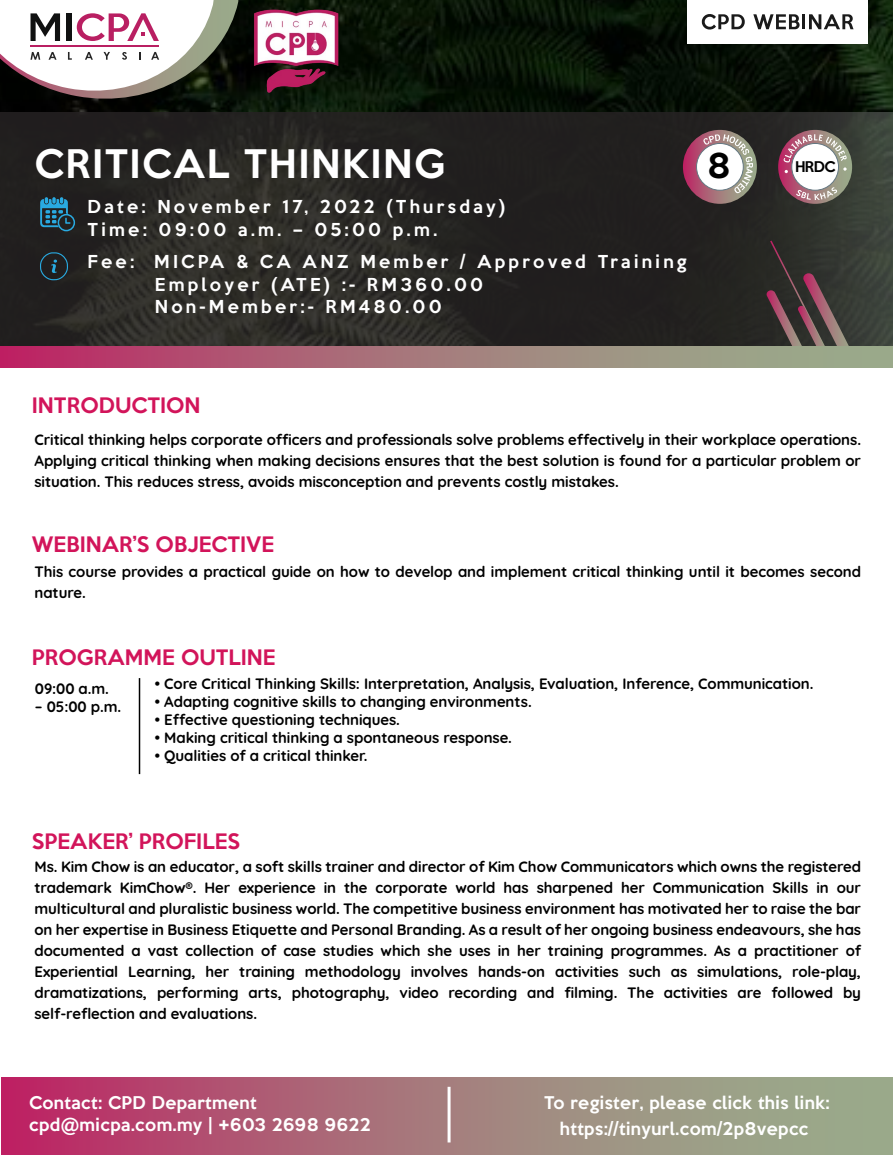
<style>
.page{position:relative;width:893px;height:1155px;background:#fff}
.page>*{position:absolute;margin:0;border:0;box-sizing:border-box;transform-origin:0 0}
.t1{font:500 36px "Keep Calm";letter-spacing:.045em;color:#fff}
.t2{font:500 31.35px "Keep Calm";color:#000}
.t3{font:500 19.5px "Keep Calm";letter-spacing:.005em;color:#d2145a}
.t4{font:500 16.35px/22.5px "Keep Calm";letter-spacing:.2em;color:#fff}
.t5{font:500 16.05px/22.2px "Keep Calm";letter-spacing:.025em;color:#fff}
.t6{font:700 15px/21px "Quicksand";letter-spacing:-.005em;color:#000;text-align:justify}
.t7{font:500 13.5px "Keep Calm";color:#000}
</style>
<div class="page">
<img style="left:0;top:0;width:893px;height:364px">
<svg style="left:0;top:0;width:238px;height:110px"></svg>
<svg style="left:0;top:112px;width:892px;height:234px;background:#272623"></svg>
<div style="left:687px;top:0;width:181px;height:44px;background:#fff"></div>
<svg style="left:702px;top:14px;width:43px;height:16px"></svg>
<svg style="left:753px;top:14px;width:47px;height:15px"></svg>
<hr style="left:802px;top:14px;width:3px;height:15px;background:#1a1a1a">
<svg style="left:809px;top:14px;width:45px;height:15px"></svg>
<img style="left:249px;top:6px;width:95px;height:89px">
<svg style="left:766px;top:241px;width:92px;height:105px;background:#463b3a"></svg>
<div style="left:58px;top:214px;width:17px;height:17px;border:2px solid #29aae1;border-radius:50%"></div>
<svg style="left:40px;top:197px;width:31px;height:30px"></svg>
<svg style="left:39px;top:252px;width:30px;height:29px"></svg>
<svg style="left:0;top:346px;width:892px;height:22px;background:#a7747a"></svg>
<svg style="left:2px;top:1077px;width:891px;height:78px;background:#a7757b"></svg>
<hr style="left:448px;top:1087px;width:3px;height:55px;background:#fff">
<svg style="left:778px;top:130px;width:74px;height:74px"></svg>
<div style="left:792px;top:143px;width:46px;height:47px;background:#fff;border-radius:50%"></div>
<svg style="left:783px;top:134px;width:64px;height:39px"></svg>
<svg style="left:796px;top:187px;width:41px;height:13px"></svg>
<svg style="left:683px;top:130px;width:74px;height:74px"></svg>
<svg style="left:696px;top:143px;width:47px;height:47px"></svg>
<svg style="left:703px;top:134px;width:50px;height:59px"></svg>
<div style="left:696px;top:143px;width:48px;height:48px;border:1px solid #647882;border-radius:50%"></div>
<hr style="left:139px;top:678px;width:1px;height:96px;background:#000">
<h1 class="t1" style="left:34px;top:133px;width:412px">CRITICAL THINKING</h1>
<h2 class="t2" style="left:707px;top:138px;width:25px">8</h2>
<p class="t7" style="left:795px;top:155px;width:42px">HRDC</p>
<p class="t4" style="left:88px;top:194px;width:419px">Date: November 17, 2022 (Thursday)<br>Time: 09:00 a.m. – 05:00 p.m.</p>
<p class="t4" style="left:155px;top:249px;width:533px;text-indent:-67px">Fee: MICPA &amp; CA ANZ Member / Approved Training<br>Employer (ATE) :- RM360.00<br>Non-Member:- RM480.00</p>
<h3 class="t3" style="left:32px;top:388px;width:170px">INTRODUCTION</h3>
<p class="t6" style="left:34px;top:428px;width:828px">Critical thinking helps corporate officers and professionals solve problems effectively in their workplace operations.<br>Applying critical thinking when making decisions ensures that the best solution is found for a particular problem or situation. This reduces stress, avoids misconception and prevents costly mistakes.</p>
<h3 class="t3" style="left:32px;top:527px;width:244px">WEBINAR’S OBJECTIVE</h3>
<p class="t6" style="left:34px;top:560px;width:828px">This course provides a practical guide on how to develop and implement critical thinking until it becomes second nature.</p>
<h3 class="t3" style="left:32px;top:641px;width:245px">PROGRAMME OUTLINE</h3>
<p class="t6" style="left:35px;top:677px;width:76px">09:00 a.m.</p>
<p class="t6" style="left:35px;top:695px;width:88px">– 05:00 p.m.</p>
<p class="t6" style="left:155px;top:672px;width:660px">• Core Critical Thinking Skills: Interpretation, Analysis, Evaluation, Inference, Communication.</p>
<p class="t6" style="left:155px;top:690px;width:378px">• Adapting cognitive skills to changing environments.</p>
<p class="t6" style="left:155px;top:708px;width:247px">• Effective questioning techniques.</p>
<p class="t6" style="left:155px;top:726px;width:359px">• Making critical thinking a spontaneous response.</p>
<p class="t6" style="left:155px;top:744px;width:214px">• Qualities of a critical thinker.</p>
<h3 class="t3" style="left:32px;top:824px;width:210px">SPEAKER’ PROFILES</h3>
<p class="t6" style="left:34px;top:855px;width:828px">Ms. Kim Chow is an educator, a soft skills trainer and director of Kim Chow Communicators which owns the registered trademark KimChow®. Her experience in the corporate world has sharpened her Communication Skills in our multicultural and pluralistic business world. The competitive business environment has motivated her to raise the bar on her expertise in Business Etiquette and Personal Branding. As a result of her ongoing business endeavours, she has documented a vast collection of case studies which she uses in her training programmes. As a practitioner of Experiential Learning, her training methodology involves hands-on activities such as simulations, role-play, dramatizations, performing arts, photography, video recording and filming. The activities are followed by self-reflection and evaluations.</p>
<p class="t5" style="left:29px;top:1090px;width:343px">Contact: CPD Department cpd@micpa.com.my | +603 2698 9622</p>
<p class="t5" style="left:544px;top:1090px;width:287px">To register, please click this link:</p>
<p class="t5" style="left:560px;top:1116px;width:250px">https://tinyurl.com/2p8vepcc</p>
</div>
